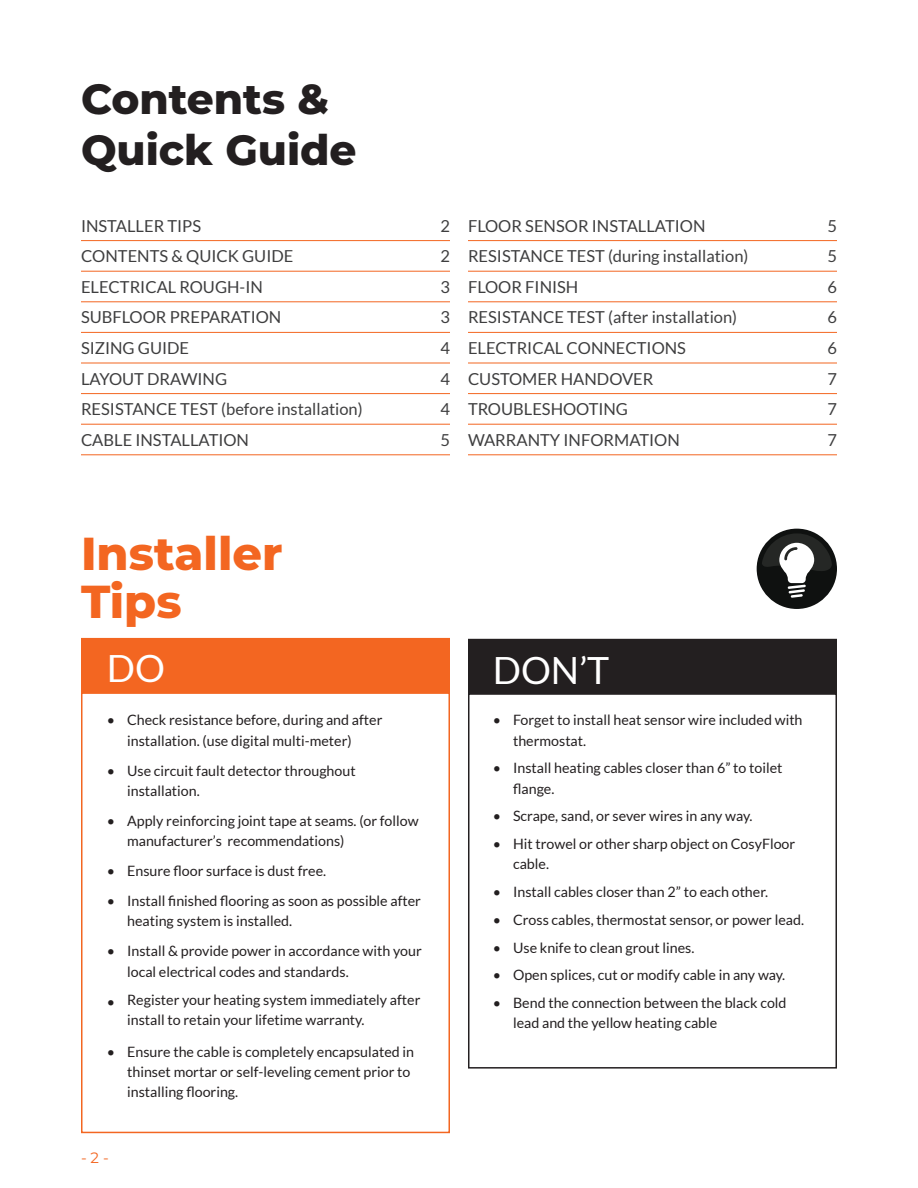
<style>
.page{position:relative;width:918px;height:1188px;background:#fff}
.page>*{position:absolute;margin:0;border:0;box-sizing:border-box;transform-origin:0 0}
.t1{font:800 46.2px/48.4px "Montserrat";color:#f36621}
.t2{font:800 42.15px/50.6px "Montserrat";color:#231f20}
.t3{font:37.5px "Lato";color:#fff}
.t4{font:16.5px "Lato";color:#3e3e3f}
.t5{font:15px "Montserrat";color:#f36621}
.t6{font:14.25px/20.2px "Lato";color:#231f20}
</style>
<div class="page">
<div style="left:468px;top:693px;width:369px;height:376px;border:2px solid #231f20"></div>
<div style="left:81px;top:692px;width:369px;height:441px;border:2px solid #f36621"></div>
<div style="left:469px;top:640px;width:367px;height:54px;background:#231f20"></div>
<div style="left:468px;top:639px;width:369px;height:55px;border:2px solid #231f20"></div>
<div style="left:81px;top:638px;width:369px;height:56px;background:#f36621;border:2px solid #f36621"></div>
<div style="left:757px;top:529px;width:80px;height:80px;background:#0f1110;border-radius:50%"></div>
<svg style="left:762px;top:533px;width:70px;height:65px"></svg>
<hr style="left:81px;top:240px;width:369px;height:1px;background:#f36621">
<hr style="left:81px;top:271px;width:369px;height:1px;background:#f36621">
<hr style="left:81px;top:301px;width:369px;height:1px;background:#f36621">
<hr style="left:81px;top:332px;width:369px;height:1px;background:#f36621">
<hr style="left:81px;top:363px;width:369px;height:1px;background:#f36621">
<hr style="left:81px;top:393px;width:369px;height:1px;background:#f36621">
<hr style="left:81px;top:424px;width:369px;height:1px;background:#f36621">
<hr style="left:81px;top:454px;width:369px;height:1px;background:#f36621">
<hr style="left:468px;top:240px;width:369px;height:1px;background:#f36621">
<hr style="left:468px;top:271px;width:369px;height:1px;background:#f36621">
<hr style="left:468px;top:301px;width:369px;height:1px;background:#f36621">
<hr style="left:468px;top:332px;width:369px;height:1px;background:#f36621">
<hr style="left:468px;top:363px;width:369px;height:1px;background:#f36621">
<hr style="left:468px;top:393px;width:369px;height:1px;background:#f36621">
<hr style="left:468px;top:424px;width:369px;height:1px;background:#f36621">
<hr style="left:468px;top:454px;width:369px;height:1px;background:#f36621">
<h2 class="t2" style="left:81px;top:72px;width:277px">Contents &amp;<br>Quick Guide</h2>
<p class="t4" style="left:81px;top:216px;width:122px">INSTALLER TIPS</p>
<p class="t4" style="left:440px;top:216px;width:11px">2</p>
<p class="t4" style="left:81px;top:247px;width:214px">CONTENTS &amp; QUICK GUIDE</p>
<p class="t4" style="left:440px;top:247px;width:11px">2</p>
<p class="t4" style="left:81px;top:278px;width:183px">ELECTRICAL ROUGH-IN</p>
<p class="t4" style="left:440px;top:278px;width:11px">3</p>
<p class="t4" style="left:81px;top:308px;width:202px">SUBFLOOR PREPARATION</p>
<p class="t4" style="left:440px;top:308px;width:11px">3</p>
<p class="t4" style="left:81px;top:339px;width:110px">SIZING GUIDE</p>
<p class="t4" style="left:440px;top:339px;width:11px">4</p>
<p class="t4" style="left:81px;top:369px;width:148px">LAYOUT DRAWING</p>
<p class="t4" style="left:440px;top:369px;width:11px">4</p>
<p class="t4" style="left:81px;top:400px;width:283px">RESISTANCE TEST (before installation)</p>
<p class="t4" style="left:440px;top:400px;width:11px">4</p>
<p class="t4" style="left:81px;top:431px;width:170px">CABLE INSTALLATION</p>
<p class="t4" style="left:440px;top:431px;width:11px">5</p>
<p class="t4" style="left:468px;top:216px;width:239px">FLOOR SENSOR INSTALLATION</p>
<p class="t4" style="left:827px;top:216px;width:11px">5</p>
<p class="t4" style="left:468px;top:247px;width:282px">RESISTANCE TEST (during installation)</p>
<p class="t4" style="left:827px;top:247px;width:11px">5</p>
<p class="t4" style="left:468px;top:278px;width:112px">FLOOR FINISH</p>
<p class="t4" style="left:827px;top:278px;width:11px">6</p>
<p class="t4" style="left:468px;top:308px;width:271px">RESISTANCE TEST (after installation)</p>
<p class="t4" style="left:827px;top:308px;width:11px">6</p>
<p class="t4" style="left:468px;top:339px;width:220px">ELECTRICAL CONNECTIONS</p>
<p class="t4" style="left:827px;top:339px;width:11px">6</p>
<p class="t4" style="left:468px;top:369px;width:187px">CUSTOMER HANDOVER</p>
<p class="t4" style="left:827px;top:369px;width:11px">7</p>
<p class="t4" style="left:468px;top:400px;width:162px">TROUBLESHOOTING</p>
<p class="t4" style="left:827px;top:400px;width:11px">7</p>
<p class="t4" style="left:468px;top:431px;width:213px">WARRANTY INFORMATION</p>
<p class="t4" style="left:827px;top:431px;width:11px">7</p>
<h1 class="t1" style="left:81px;top:527px;width:203px">Installer<br>Tips</h1>
<h3 class="t3" style="left:107px;top:648px;width:60px">DO</h3>
<p class="t6" style="left:127px;top:710px;width:257px;text-indent:-20px">• Check resistance before, during and after installation. (use digital multi-meter)</p>
<p class="t6" style="left:127px;top:760px;width:230px;text-indent:-20px">• Use circuit fault detector throughout installation.</p>
<p class="t6" style="left:127px;top:811px;width:293px;text-indent:-20px">• Apply reinforcing joint tape at seams. (or follow manufacturer’s recommendations)</p>
<p class="t6" style="left:107px;top:861px;width:221px">• Ensure floor surface is dust free.</p>
<p class="t6" style="left:127px;top:891px;width:295px;text-indent:-20px">• Install finished flooring as soon as possible after heating system is installed.</p>
<p class="t6" style="left:127px;top:941px;width:296px;text-indent:-20px">• Install &amp; provide power in accordance with your local electrical codes and standards.</p>
<p class="t6" style="left:127px;top:990px;width:295px;text-indent:-20px">• Register your heating system immediately after install to retain your lifetime warranty.</p>
<p class="t6" style="left:127px;top:1041px;width:288px;text-indent:-20px">• Ensure the cable is completely encapsulated in thinset mortar or self-leveling cement prior to installing flooring.</p>
<p class="t5" style="left:81px;top:1147px;width:29px">- 2 -</p>
<h3 class="t3" style="left:493px;top:650px;width:118px">DON’T</h3>
<p class="t6" style="left:513px;top:710px;width:291px;text-indent:-20px">• Forget to install heat sensor wire included with thermostat.</p>
<p class="t6" style="left:513px;top:758px;width:271px;text-indent:-20px">• Install heating cables closer than 6” to toilet flange.</p>
<p class="t6" style="left:493px;top:806px;width:261px">• Scrape, sand, or sever wires in any way.</p>
<p class="t6" style="left:513px;top:834px;width:284px;text-indent:-20px">• Hit trowel or other sharp object on CosyFloor cable.</p>
<p class="t6" style="left:493px;top:882px;width:277px">• Install cables closer than 2” to each other.</p>
<p class="t6" style="left:493px;top:909px;width:313px">• Cross cables, thermostat sensor, or power lead.</p>
<p class="t6" style="left:493px;top:937px;width:203px">• Use knife to clean grout lines.</p>
<p class="t6" style="left:493px;top:965px;width:294px">• Open splices, cut or modify cable in any way.</p>
<p class="t6" style="left:513px;top:993px;width:275px;text-indent:-20px">• Bend the connection between the black cold lead and the yellow heating cable</p>
</div>
